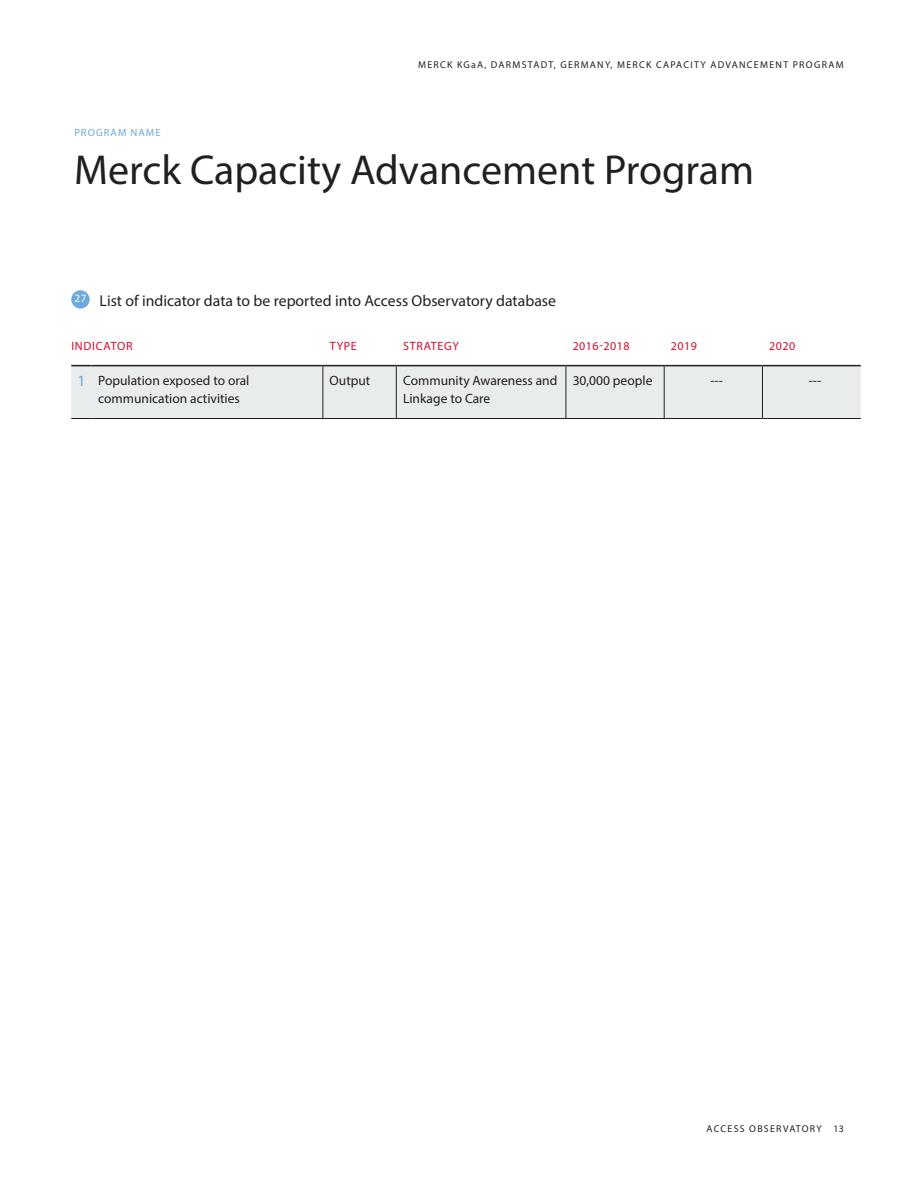
<style>
.page{position:relative;width:918px;height:1188px;background:#fff}
.page>*{position:absolute;margin:0;border:0;box-sizing:border-box;transform-origin:0 0}
.A_Header{font:42px "Myriad Pro";color:#231f20}
.Question_Semibold{font:15.75px "Myriad Pro";color:#231f20}
.Question_Semibold-2{font:15.75px "Myriad Pro";color:#6da9db}
.Table_Body{font:13.5px/18px "Myriad Pro";color:#231f20}
.Table_Bold{font:13.5px/18px "Myriad Pro";color:#231f20}
.Table_Red_Header{font:12px "Myriad Pro";letter-spacing:.045em;color:#d30d2b}
.Question{font:11.25px "Myriad Pro";color:#fff}
.Response_Book_Body{font:10.5px "Myriad Pro";letter-spacing:.1em;color:#6da9db}
.t1{font:9.9px "Myriad Pro";letter-spacing:.13em;color:#231f20}
</style>
<div class="page">
<div style="left:71px;top:290px;width:19px;height:19px;background:#6da9db;border-radius:50%"></div>
<div style="left:71px;top:365px;width:790px;height:54px;background:#e8eced"></div>
<hr style="left:92px;top:365px;width:231px;height:1px;background:#231f20">
<hr style="left:323px;top:365px;width:73px;height:1px;background:#231f20">
<hr style="left:396px;top:365px;width:170px;height:1px;background:#231f20">
<hr style="left:566px;top:365px;width:98px;height:1px;background:#231f20">
<hr style="left:664px;top:365px;width:98px;height:1px;background:#231f20">
<hr style="left:762px;top:365px;width:99px;height:1px;background:#231f20">
<hr style="left:566px;top:366px;width:1px;height:52px;background:#231f20">
<hr style="left:664px;top:366px;width:1px;height:52px;background:#231f20">
<hr style="left:762px;top:366px;width:1px;height:52px;background:#231f20">
<p class="t1" style="left:418px;top:59px;width:427px">MERCK KGaA, DARMSTADT, GERMANY, MERCK CAPACITY ADVANCEMENT PROGRAM</p>
<p class="Response_Book_Body" style="left:74px;top:126px;width:88px">PROGRAM NAME</p>
<p class="A_Header" style="left:74px;top:144px;width:682px">Merck Capacity Advancement Program</p>
<p class="Question" style="left:74px;top:291px;width:13px">27</p>
<p class="Question_Semibold" style="left:100px;top:291px;width:458px">List of indicator data to be reported into Access Observatory database</p>
<p class="Table_Red_Header" style="left:71px;top:338px;width:63px">INDICATOR</p>
<p class="Table_Red_Header" style="left:330px;top:338px;width:29px">TYPE</p>
<p class="Table_Red_Header" style="left:403px;top:338px;width:57px">STRATEGY</p>
<p class="Table_Red_Header" style="left:573px;top:338px;width:59px">2016-2018</p>
<p class="Table_Red_Header" style="left:671px;top:338px;width:28px">2019</p>
<p class="Table_Red_Header" style="left:769px;top:338px;width:28px">2020</p>
<p class="Question_Semibold-2" style="left:77px;top:371px;width:10px">1</p>
<p class="Table_Bold" style="left:98px;top:371px;width:153px">Population exposed to oral communication activities</p>
<p class="Table_Body" style="left:330px;top:371px;width:42px">Output</p>
<p class="Table_Body" style="left:403px;top:371px;width:156px">Community Awareness and<br>Linkage to Care</p>
<p class="Table_Body" style="left:573px;top:371px;width:81px">30,000 people</p>
<p class="Table_Body" style="left:710px;top:371px;width:14px">---</p>
<p class="Table_Body" style="left:809px;top:371px;width:14px">---</p>
<p class="t1" style="left:707px;top:1123px;width:139px">ACCESS OBSERVATORY 13</p>
</div>
